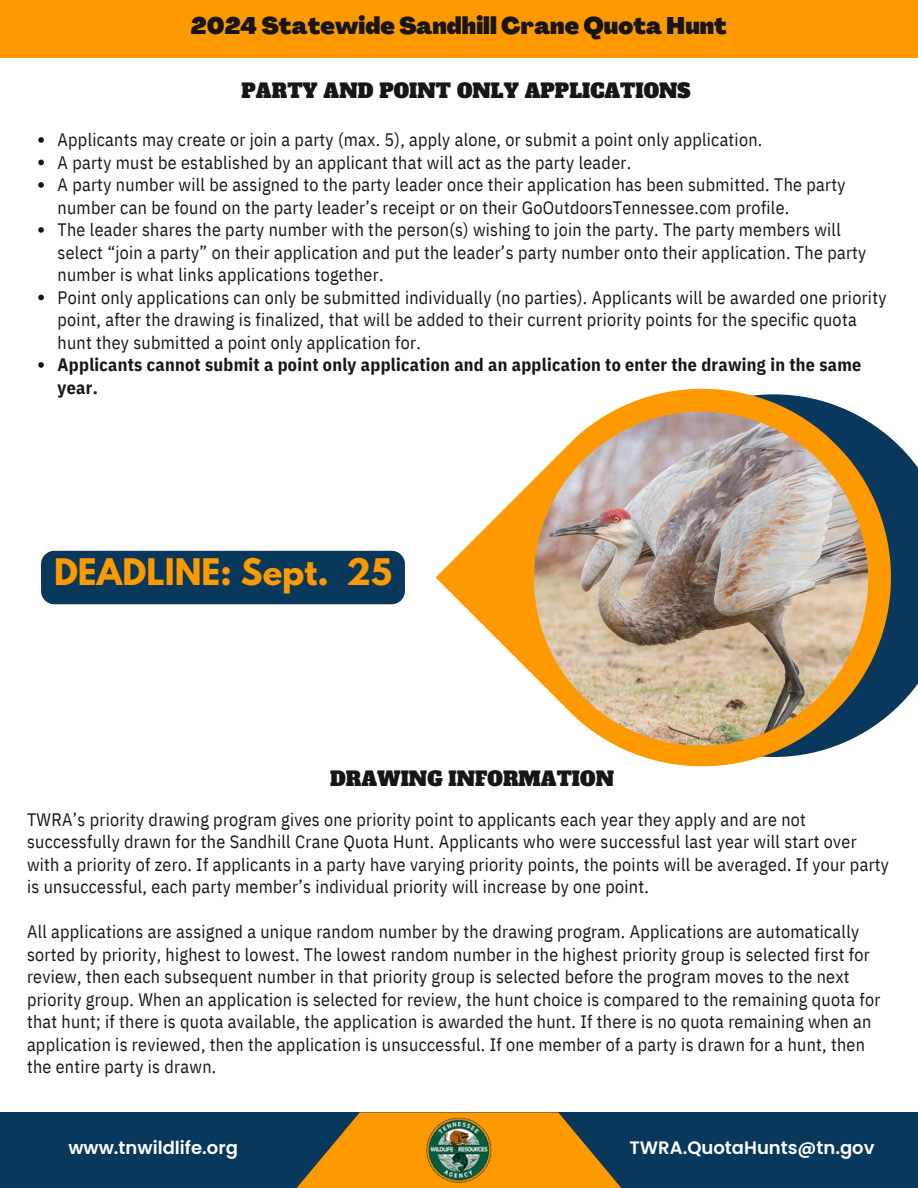
<style>
.page{position:relative;width:918px;height:1188px;background:#fff}
.page>*{position:absolute;margin:0;border:0;box-sizing:border-box;transform-origin:0 0}
.t1{font:700 32.4px "League Spartan";color:#f90}
.t2{font:900 23.55px "Agrandir";color:#171615}
.t3{font:19.5px "Alfa Slab One";color:#171615}
.t4{font:18px/22.5px "IBM Plex Sans Cond";letter-spacing:.015em;color:#171615}
.t5{font:700 18px/22.5px "IBM Plex Sans Cond";letter-spacing:.015em;color:#171615}
.t6{font:600 18px "Poppins";color:#fff}
</style>
<div class="page">
<div style="left:0;top:0;width:918px;height:58px;background:#f90"></div>
<div style="left:0;top:1112px;width:918px;height:76px;background:#08385b"></div>
<svg style="left:297px;top:1112px;width:324px;height:76px"></svg>
<img style="left:425px;top:1116px;width:68px;height:68px">
<div style="left:909px;top:456px;width:9px;height:239px;background:#08385b"></div>
<svg style="left:38px;top:137px;width:6px;height:6px"></svg>
<svg style="left:38px;top:160px;width:6px;height:5px"></svg>
<svg style="left:38px;top:182px;width:6px;height:6px"></svg>
<svg style="left:38px;top:227px;width:6px;height:6px"></svg>
<svg style="left:38px;top:295px;width:6px;height:5px"></svg>
<svg style="left:38px;top:362px;width:6px;height:6px"></svg>
<svg style="left:435px;top:388px;width:474px;height:379px"></svg>
<img style="left:534px;top:412px;width:334px;height:334px">
<div style="left:41px;top:551px;width:364px;height:53px;background:#08385b"></div>
<h4 class="t2" style="left:191px;top:16px;width:538px">2024 Statewide Sandhill Crane Quota Hunt</h4>
<p class="t3" style="left:242px;top:78px;width:451px">PARTY AND POINT ONLY APPLICATIONS</p>
<h3 class="t4" style="left:58px;top:128px;width:706px">Applicants may create or join a party (max. 5), apply alone, or submit a point only application.</h3>
<p class="t4" style="left:58px;top:151px;width:575px">A party must be established by an applicant that will act as the party leader.</p>
<p class="t4" style="left:58px;top:173px;width:789px">A party number will be assigned to the party leader once their application has been submitted. The party number can be found on the party leader’s receipt or on their GoOutdoorsTennessee.com profile.</p>
<p class="t4" style="left:58px;top:218px;width:810px">The leader shares the party number with the person(s) wishing to join the party. The party members will select “join a party” on their application and put the leader’s party number onto their application. The party number is what links applications together.</p>
<p class="t4" style="left:58px;top:286px;width:830px">Point only applications can only be submitted individually (no parties). Applicants will be awarded one priority point, after the drawing is finalized, that will be added to their current priority points for the specific quota hunt they submitted a point only application for.</p>
<p class="t5" style="left:58px;top:353px;width:805px">Applicants cannot submit a point only application and an application to enter the drawing in the same year.</p>
<p class="t1" style="left:54px;top:556px;width:339px">DEADLINE: Sept. 25</p>
<h3 class="t3" style="left:330px;top:766px;width:285px">DRAWING INFORMATION</h3>
<p class="t4" style="left:27px;top:808px;width:864px">TWRA’s priority drawing program gives one priority point to applicants each year they apply and are not successfully drawn for the Sandhill Crane Quota Hunt. Applicants who were successful last year will start over with a priority of zero. If applicants in a party have varying priority points, the points will be averaged. If your party is unsuccessful, each party member’s individual priority will increase by one point.</p>
<h1 class="t4" style="left:27px;top:920px;width:855px">All applications are assigned a unique random number by the drawing program. Applications are automatically sorted by priority, highest to lowest. The lowest random number in the highest priority group is selected first for review, then each subsequent number in that priority group is selected before the program moves to the next priority group. When an application is selected for review, the hunt choice is compared to the remaining quota for that hunt; if there is quota available, the application is awarded the hunt. If there is no quota remaining when an application is reviewed, then the application is unsuccessful. If one member of a party is drawn for a hunt, then the entire party is drawn.</h1>
<p class="t6" style="left:68px;top:1135px;width:171px">www.tnwildlife.org</p>
<h4 class="t6" style="left:629px;top:1135px;width:247px">TWRA.QuotaHunts@tn.gov</h4>
</div>
